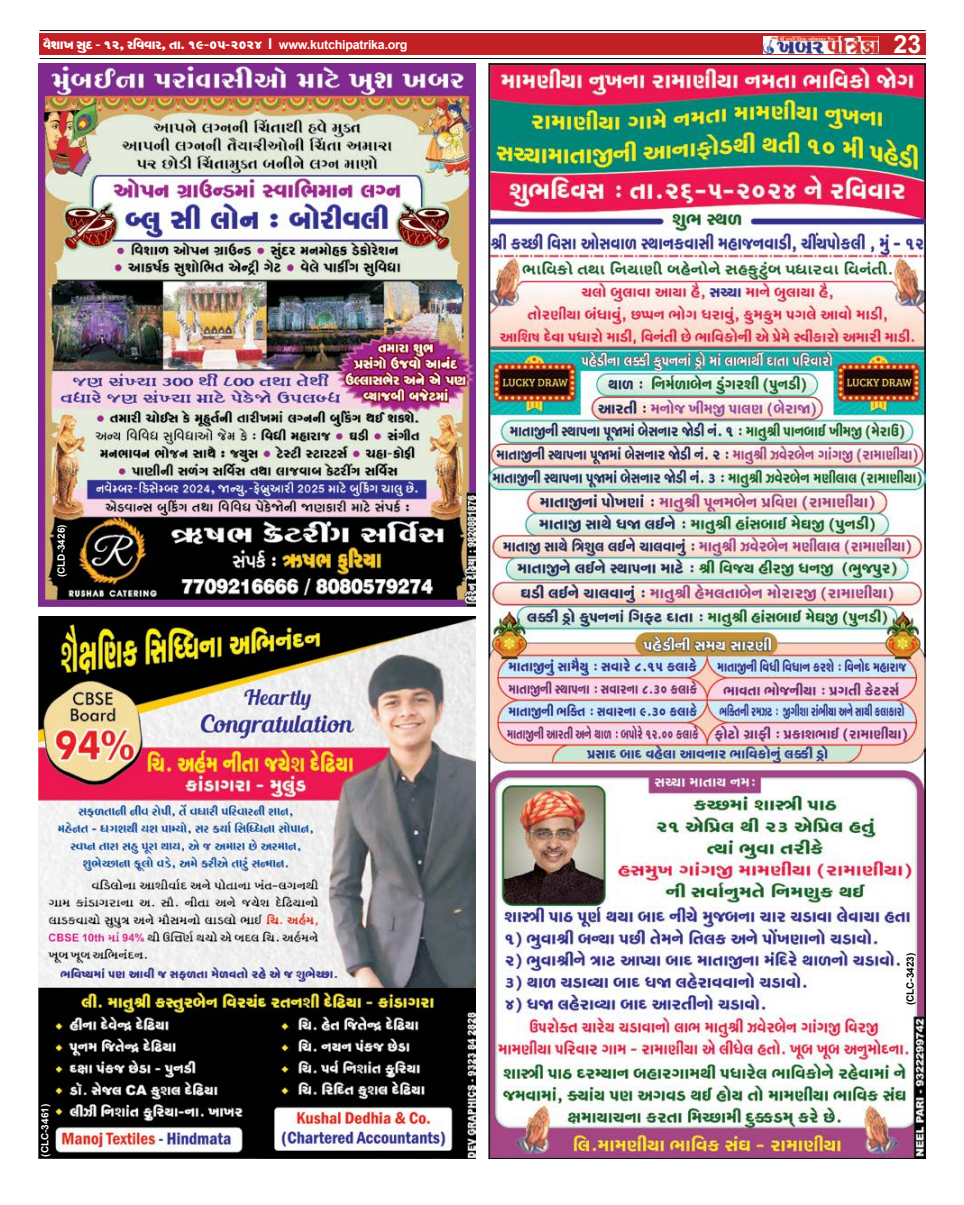
<style>
.page{position:relative;width:964px;height:1205px;background:#fff}
.page>*{position:absolute;margin:0;border:0;box-sizing:border-box;transform-origin:0 0}
.t1{font:700 25px "Arial";color:#fff}
.t2{font:15px "SHREE GUJ7";letter-spacing:-.02em;color:#fff}
.t3{font:700 10px "Arial";color:#fff}
.t4{font:700 10px "Arial";color:#000}
.s1{font-family:"Arial";font-weight:700}
.s2{font-family:"Arial";font-weight:700;font-size:12.5px}
</style>
<div class="page">
<hr style="left:40px;top:58px;width:885px;height:1px;background:#000">
<div style="left:40px;top:34px;width:885px;height:21px;background:#c22025"></div>
<hr style="left:40px;top:30px;width:885px;height:1px;background:#000">
<img style="left:763px;top:37px;width:115px;height:16px">
<img style="left:488px;top:64px;width:437px;height:1095px">
<img style="left:39px;top:64px;width:437px;height:542px">
<img style="left:39px;top:617px;width:437px;height:542px">
<p class="t2" style="left:43px;top:38px;width:366px">h¥ipM kyv$ - 12, frhhpf, sp. 19-05-2024 <span class="s1">I</span> <span class="s2">www.kutchipatrika.org</span></p>
<h1 class="t1" style="left:893px;top:26px;width:29px">23</h1>
<p class="t3" style="left:54px;top:577px;width:54px;rotate:-90deg">(CLD-3426)</p>
<p class="t3" style="left:38px;top:1157px;width:54px;rotate:-90deg">(CLC-3461)</p>
<p class="t4" style="left:903px;top:1005px;width:54px;rotate:-90deg">(CLC-3423)</p>
</div>
